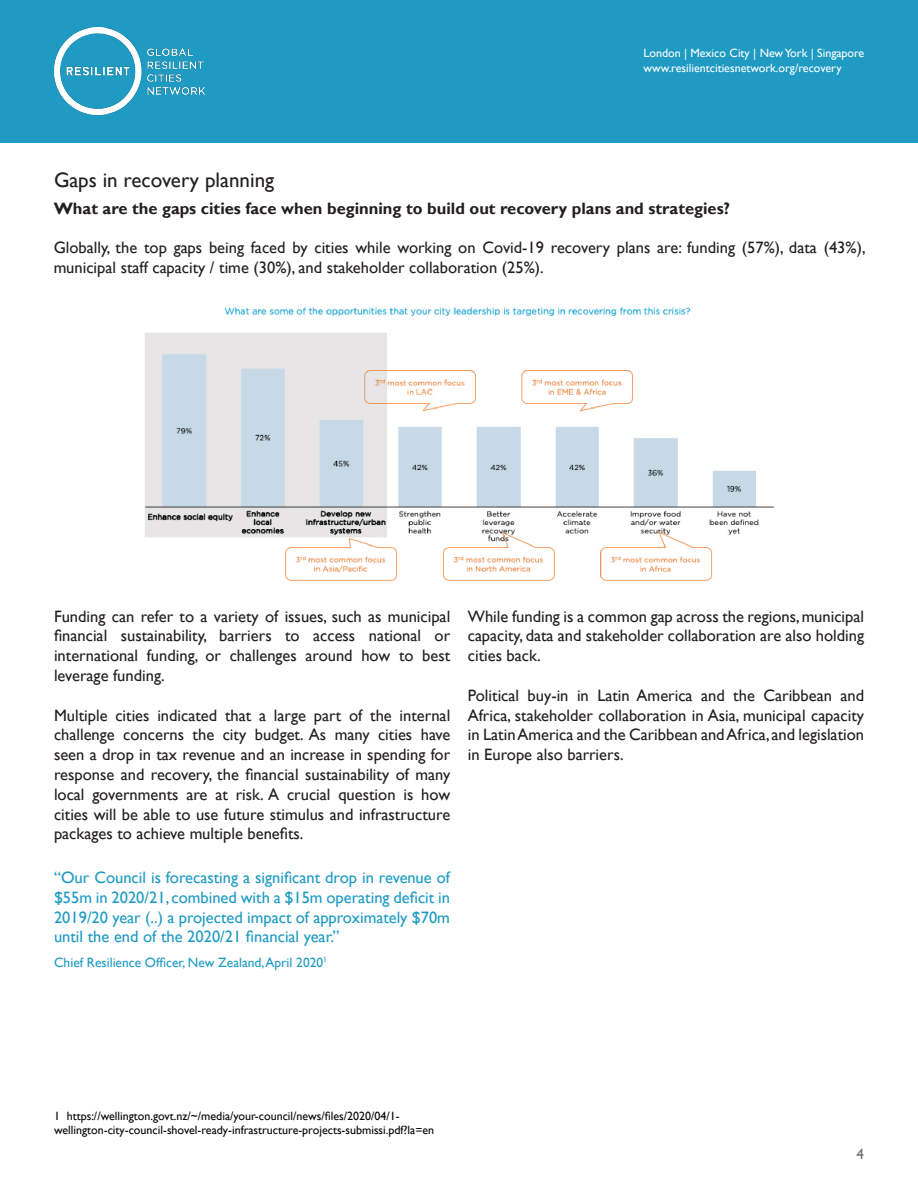
<style>
.page{position:relative;width:918px;height:1188px;background:#fff}
.page>*{position:absolute;margin:0;border:0;box-sizing:border-box;transform-origin:0 0}
.t1{font:21px "Gill Sans";color:#231f20}
.t2{font:16.5px/19.8px "Gill Sans";color:#231f20;text-align:justify}
.t3{font:16.5px/19.8px "Gill Sans";color:#1e9ac3;text-align:justify}
.t4{font:700 16.5px "Gill Sans";color:#231f20}
.t5{font:15px "Gill Sans";color:#6c6d70}
.t6{font:13.5px "Gill Sans";color:#1e9ac3}
.Footnote{font:12px/14.4px "Gill Sans";color:#040503}
.t7{font:12px/14.4px "Gill Sans";color:#fff}
</style>
<div class="page">
<div style="left:0;top:0;width:918px;height:143px;background:#1e9ac3"></div>
<img style="left:54px;top:28px;width:152px;height:87px">
<img style="left:144px;top:306px;width:631px;height:274px">
<p class="t7" style="left:644px;top:46px;width:222px">London | Mexico City | New York | Singapore www.resilientcitiesnetwork.org/recovery</p>
<p class="t1" style="left:54px;top:168px;width:222px">Gaps in recovery planning</p>
<p class="t4" style="left:54px;top:198px;width:678px">What are the gaps cities face when beginning to build out recovery plans and strategies?</p>
<p class="t2" style="left:54px;top:238px;width:813px">Globally, the top gaps being faced by cities while working on Covid-19 recovery plans are: funding (57%), data (43%), municipal staff capacity / time (30%), and stakeholder collaboration (25%).</p>
<p class="t2" style="left:54px;top:606px;width:398px">Funding can refer to a variety of issues, such as municipal financial sustainability, barriers to access national or international funding, or challenges around how to best leverage funding.</p>
<p class="t2" style="left:54px;top:705px;width:398px">Multiple cities indicated that a large part of the internal challenge concerns the city budget. As many cities have seen a drop in tax revenue and an increase in spending for response and recovery, the financial sustainability of many local governments are at risk. A crucial question is how cities will be able to use future stimulus and infrastructure packages to achieve multiple benefits.</p>
<p class="t3" style="left:54px;top:868px;width:398px">“Our Council is forecasting a significant drop in revenue of $55m in 2020/21, combined with a $15m operating deficit in 2019/20 year (..) a projected impact of approximately $70m until the end of the 2020/21 financial year.”</p>
<p class="t6" style="left:54px;top:954px;width:275px">Chief Resilience Officer, New Zealand, April 2020<sup>1</sup></p>
<p class="t2" style="left:468px;top:606px;width:398px">While funding is a common gap across the regions, municipal capacity, data and stakeholder collaboration are also holding cities back.</p>
<p class="t2" style="left:468px;top:686px;width:398px">Political buy-in in Latin America and the Caribbean and Africa, stakeholder collaboration in Asia, municipal capacity in Latin America and the Caribbean and Africa, and legislation in Europe also barriers.</p>
<p class="Footnote" style="left:54px;top:1109px;width:382px">1 https://wellington.govt.nz/~/media/your-council/news/files/2020/04/1- wellington-city-council-shovel-ready-infrastructure-projects-submissi.pdf?la=en</p>
<p class="t5" style="left:857px;top:1146px;width:9px">4</p>
</div>
